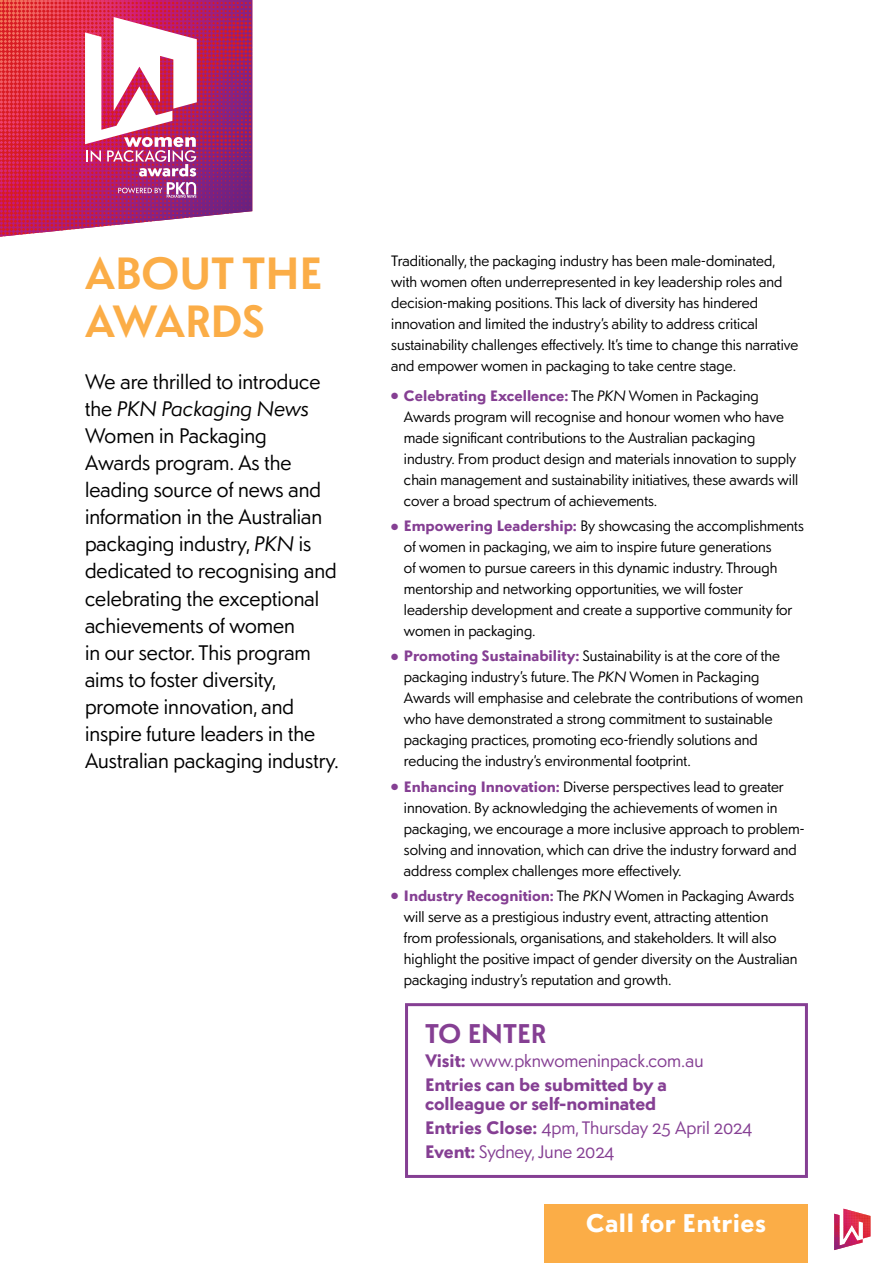
<style>
.page{position:relative;width:893px;height:1263px;background:#fff}
.page>*{position:absolute;margin:0;border:0;box-sizing:border-box;transform-origin:0 0}
.t1{font:600 45px/48px "Sonar Sans";color:#fbad47}
.t2{font:600 27px "Sonar Sans";color:#853f93}
.t3{font:700 25.5px "Sonar Sans";letter-spacing:.02em;color:#fff}
.t4{font:21px/27px "Sonar Sans";color:#000}
.t5{font:700 18px/23.7px "Sonar Sans";letter-spacing:-.005em;color:#853f93}
.t6{font:15px/21px "Sonar Sans";color:#000}
.s1{font-style:italic}
.s2{color:#853f93}
.s3{font-weight:700;color:#853f93}
.s4{font-weight:400}
</style>
<div class="page">
<svg style="left:0;top:0;width:252px;height:237px"></svg>
<svg style="left:0;top:0;width:246px;height:229px"></svg>
<svg style="left:834px;top:1209px;width:37px;height:42px"></svg>
<div style="left:544px;top:1204px;width:264px;height:59px;background:#fbad47"></div>
<div style="left:405px;top:1003px;width:403px;height:175px;border:3px solid #853f93"></div>
<h1 class="t1" style="left:85px;top:248px;width:239px">ABOUT THE<br>AWARDS</h1>
<p class="t4" style="left:85px;top:368px;width:255px">We are thrilled to introduce the <span class="s1">PKN Packaging News<br></span>Women in Packaging<br>Awards program. As the leading source of news and information in the Australian packaging industry, <span class="s1">PKN</span> is dedicated to recognising and celebrating the exceptional achievements of women<br>in our sector. This program aims to foster diversity, promote innovation, and inspire future leaders in the<br>Australian packaging industry.</p>
<p class="t6" style="left:391px;top:250px;width:409px">Traditionally, the packaging industry has been male-dominated, with women often underrepresented in key leadership roles and decision-making positions. This lack of diversity has hindered innovation and limited the industry’s ability to address critical sustainability challenges effectively. It’s time to change this narrative and empower women in packaging to take centre stage.</p>
<p class="t6" style="left:404px;top:385px;width:396px;text-indent:-13px"><span class="s2">●</span> <span class="s3">Celebrating Excellence:</span> The <span class="s1">PKN</span> Women in Packaging Awards program will recognise and honour women who have made significant contributions to the Australian packaging industry. From product design and materials innovation to supply chain management and sustainability initiatives, these awards will cover a broad spectrum of achievements.</p>
<p class="t6" style="left:404px;top:515px;width:401px;text-indent:-13px"><span class="s2">●</span> <span class="s3">Empowering Leadership:</span> By showcasing the accomplishments of women in packaging, we aim to inspire future generations<br>of women to pursue careers in this dynamic industry. Through mentorship and networking opportunities, we will foster leadership development and create a supportive community for women in packaging.</p>
<p class="t6" style="left:404px;top:645px;width:401px;text-indent:-13px"><span class="s2">●</span> <span class="s3">Promoting Sustainability:</span> Sustainability is at the core of the packaging industry’s future. The <span class="s1">PKN</span> Women in Packaging Awards will emphasise and celebrate the contributions of women who have demonstrated a strong commitment to sustainable packaging practices, promoting eco-friendly solutions and reducing the industry’s environmental footprint.</p>
<p class="t6" style="left:404px;top:775px;width:402px;text-indent:-13px"><span class="s2">●</span> <span class="s3">Enhancing Innovation:</span> Diverse perspectives lead to greater innovation. By acknowledging the achievements of women in packaging, we encourage a more inclusive approach to problem&shy;solving and innovation, which can drive the industry forward and address complex challenges more effectively.</p>
<p class="t6" style="left:404px;top:885px;width:395px;text-indent:-13px"><span class="s2">●</span> <span class="s3">Industry Recognition:</span> The <span class="s1">PKN</span> Women in Packaging Awards will serve as a prestigious industry event, attracting attention from professionals, organisations, and stakeholders. It will also highlight the positive impact of gender diversity on the Australian packaging industry’s reputation and growth.</p>
<h2 class="t2" style="left:425px;top:1015px;width:122px">TO ENTER</h2>
<p class="t5" style="left:425px;top:1048px;width:280px">Visit: <span class="s4">www.pknwomeninpack.com.au<br></span>Entries can be submitted by a</p>
<p class="t5" style="left:425px;top:1091px;width:329px">colleague or self-nominated<br>Entries Close: <span class="s4">4pm, Thursday 25 April 2024<br></span>Event: <span class="s4">Sydney, June 2024</span></p>
<h3 class="t3" style="left:586px;top:1205px;width:182px">Call for Entries</h3>
</div>
